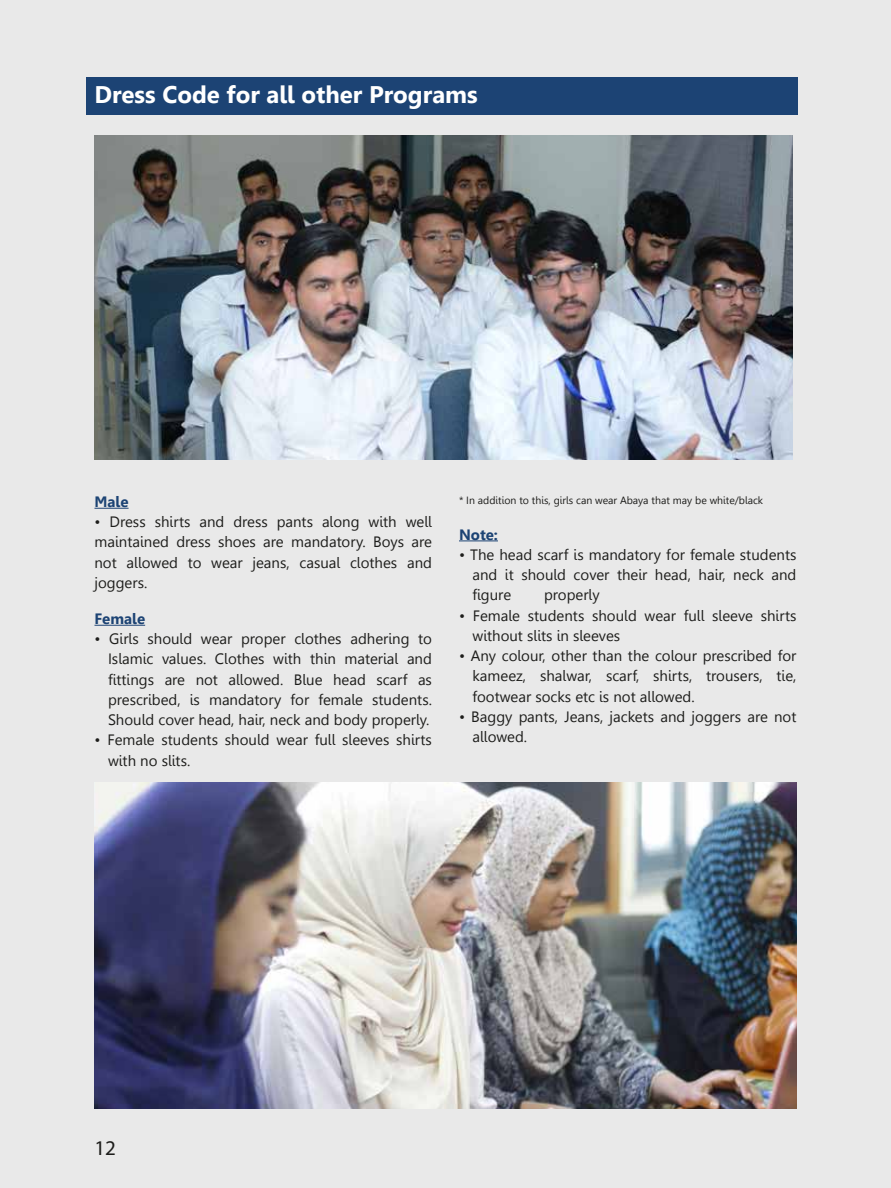
<style>
.page{position:relative;width:891px;height:1188px;background:#e9e9e9}
.page>*{position:absolute;margin:0;border:0;box-sizing:border-box;transform-origin:0 0}
.t1{font:700 24px "Gisha";color:#fff}
.t2{font:21px "Myriad Pro";color:#1d1d1b}
.t3{font:15px/20.2px "Gisha";color:#1d1d1b;text-align:justify}
.t4{font:700 15px "Gisha";color:#1c4374}
.t5{font:10.5px "Gisha";color:#1d1d1b}
</style>
<div class="page">
<div style="left:86px;top:77px;width:712px;height:37px;background:#1c4374"></div>
<img style="left:94px;top:135px;width:699px;height:325px">
<img style="left:94px;top:783px;width:702px;height:326px">
<hr style="left:94px;top:508px;width:35px;height:1px;background:#1c4374">
<hr style="left:94px;top:625px;width:51px;height:1px;background:#1c4374">
<hr style="left:459px;top:540px;width:39px;height:1px;background:#1c4374">
<h1 class="t1" style="left:94px;top:81px;width:385px">Dress Code for all other Programs</h1>
<p class="t4" style="left:94px;top:493px;width:36px">Male</p>
<p class="t3" style="left:94px;top:512px;width:339px">• Dress shirts and dress pants along with well maintained dress shoes are mandatory. Boys are not allowed to wear jeans, casual clothes and joggers.</p>
<p class="t4" style="left:94px;top:610px;width:52px">Female</p>
<p class="t3" style="left:108px;top:629px;width:326px;text-indent:-14px">• Girls should wear proper clothes adhering to Islamic values. Clothes with thin material and fittings are not allowed. Blue head scarf as prescribed, is mandatory for female students.<br>Should cover head, hair, neck and body properly.</p>
<p class="t3" style="left:108px;top:730px;width:325px;text-indent:-14px">• Female students should wear full sleeves shirts with no slits.</p>
<p class="t5" style="left:459px;top:494px;width:306px">* In addition to this, girls can wear Abaya that may be white/black</p>
<p class="t4" style="left:459px;top:526px;width:40px">Note:</p>
<p class="t3" style="left:472px;top:545px;width:325px;text-indent:-14px">• The head scarf is mandatory for female students and it should cover their head, hair, neck and figure</p>
<p class="t3" style="left:544px;top:585px;width:57px">properly</p>
<p class="t3" style="left:472px;top:605px;width:325px;text-indent:-14px">• Female students should wear full sleeve shirts without slits in sleeves</p>
<p class="t3" style="left:472px;top:646px;width:326px;text-indent:-14px">• Any colour, other than the colour prescribed for kameez, shalwar, scarf, shirts, trousers, tie, footwear socks etc is not allowed.</p>
<p class="t3" style="left:472px;top:707px;width:326px;text-indent:-14px">• Baggy pants, Jeans, jackets and joggers are not allowed.</p>
<h2 class="t2" style="left:94px;top:1135px;width:23px">12</h2>
</div>
